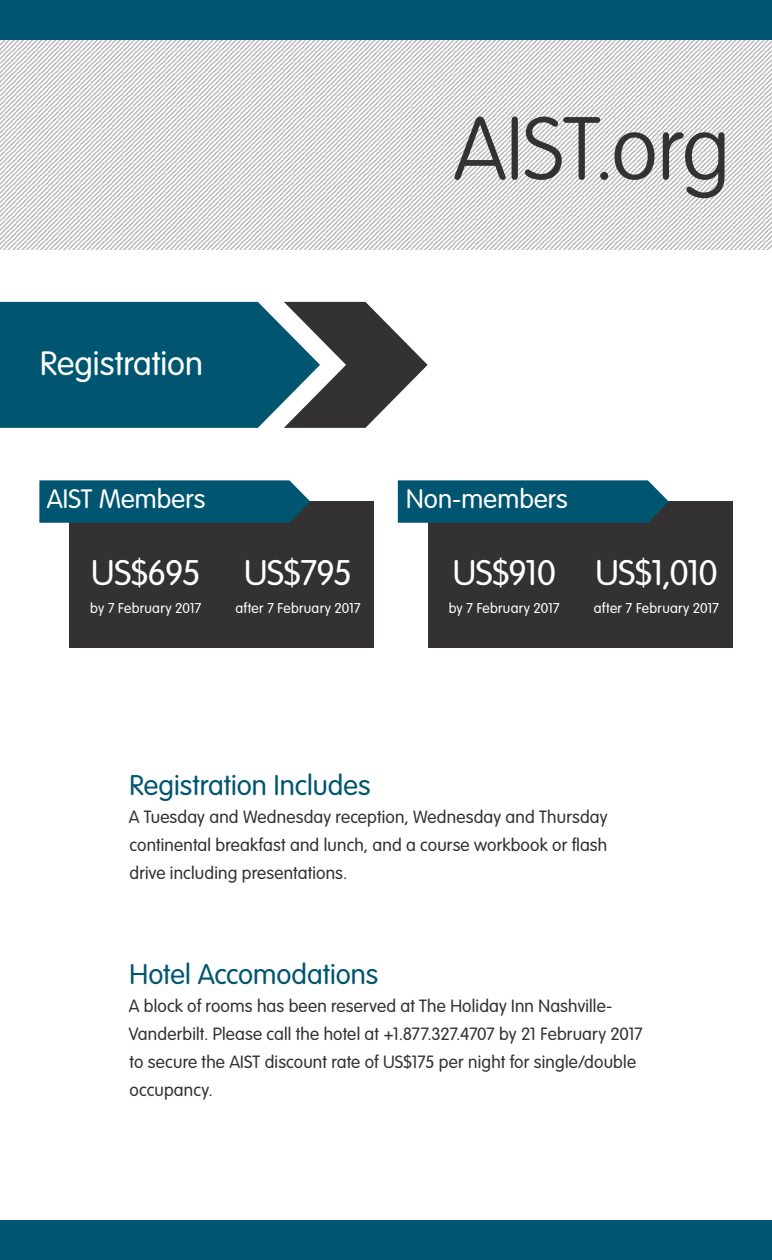
<style>
.page{position:relative;width:772px;height:1260px;background:#fff}
.page>*{position:absolute;margin:0;border:0;box-sizing:border-box;transform-origin:0 0}
.t1{font:100 87.5px "VAG Rounded";letter-spacing:-.01em;color:#333132}
.t2{font:300 35px "VAG Rounded";letter-spacing:-.025em;color:#fff}
.t3{font:300 33.25px "VAG Rounded";color:#fff}
.t4{font:300 28px "VAG Rounded";color:#005670}
.t5{font:300 26.25px "VAG Rounded";letter-spacing:.005em;color:#fff}
.t6{font:300 17.5px/28px "VAG Rounded";letter-spacing:.01em;color:#333132;text-align:justify}
.t7{font:300 14px "VAG Rounded";letter-spacing:.02em;color:#fff}
</style>
<div class="page">
<img style="left:0;top:39px;width:772px;height:210px">
<div style="left:0;top:0;width:772px;height:39px;background:#005670"></div>
<div style="left:0;top:1221px;width:772px;height:39px;background:#005670"></div>
<div style="left:70px;top:501px;width:304px;height:147px;background:#333132"></div>
<svg style="left:39px;top:480px;width:271px;height:43px;background:#085a72"></svg>
<div style="left:428px;top:501px;width:304px;height:147px;background:#333132"></div>
<svg style="left:398px;top:480px;width:271px;height:43px;background:#085972"></svg>
<svg style="left:320px;top:302px;width:107px;height:126px"></svg>
<svg style="left:0;top:302px;width:320px;height:126px;background:#105f76"></svg>
<h1 class="t1" style="left:453px;top:99px;width:278px">AIST.org</h1>
<h3 class="t3" style="left:40px;top:345px;width:164px">Registration</h3>
<h3 class="t5" style="left:47px;top:484px;width:160px">AIST Members</h3>
<h2 class="t2" style="left:91px;top:553px;width:111px">US$695</h2>
<p class="t7" style="left:90px;top:600px;width:113px">by 7 February 2017</p>
<h2 class="t2" style="left:244px;top:553px;width:110px">US$795</h2>
<p class="t7" style="left:235px;top:600px;width:127px">after 7 February 2017</p>
<h3 class="t5" style="left:406px;top:484px;width:163px">Non-members</h3>
<h2 class="t2" style="left:453px;top:553px;width:105px">US$910</h2>
<p class="t7" style="left:449px;top:600px;width:113px">by 7 February 2017</p>
<h2 class="t2" style="left:595px;top:553px;width:124px">US$1,010</h2>
<p class="t7" style="left:594px;top:600px;width:127px">after 7 February 2017</p>
<h3 class="t4" style="left:130px;top:770px;width:242px">Registration Includes</h3>
<p class="t6" style="left:129px;top:803px;width:480px">A Tuesday and Wednesday reception, Wednesday and Thursday continental breakfast and lunch, and a course workbook or flash drive including presentations.</p>
<h3 class="t4" style="left:130px;top:959px;width:250px">Hotel Accomodations</h3>
<p class="t6" style="left:129px;top:992px;width:516px;text-align:left">A block of rooms has been reserved at The Holiday Inn Nashville-Vanderbilt. Please call the hotel at +1.877.327.4707 by 21 February 2017 to secure the AIST discount rate of US$175 per night for single/double occupancy.</p>
</div>
